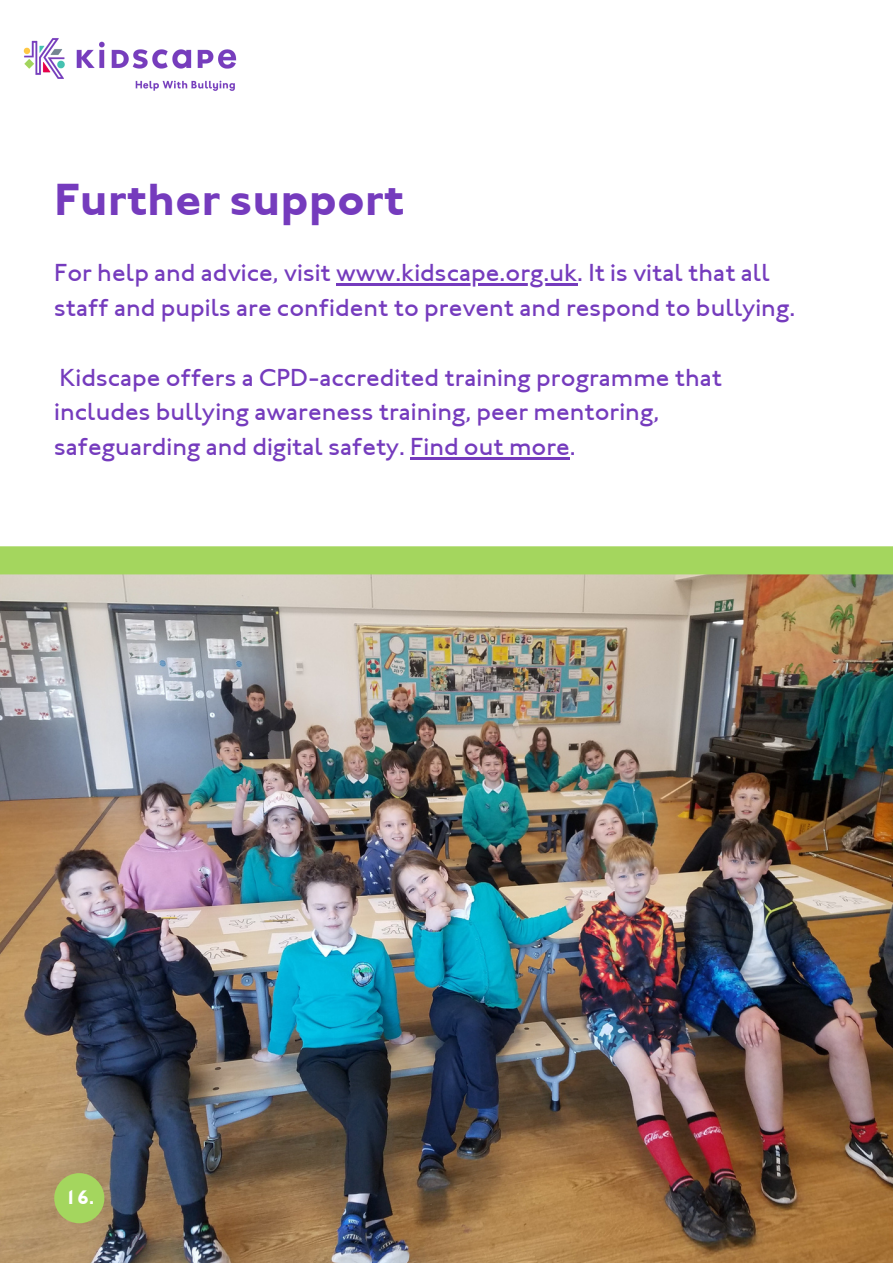
<style>
.page{position:relative;width:893px;height:1264px;background:#fff}
.page>*{position:absolute;margin:0;border:0;box-sizing:border-box;transform-origin:0 0}
.t1{font:46.5px "Johnston ITCTT Bold";color:#753bbd}
.t2{font:25.5px/34.8px "Johnston Md ITCTT";color:#753bbd}
.t3{font:20.25px "Johnston ITCTT Bold";color:#fff}
</style>
<div class="page">
<img style="left:0;top:574px;width:892px;height:688px">
<img style="left:23px;top:38px;width:214px;height:53px">
<hr style="left:336px;top:283px;width:241px;height:2px;background:#753bbd">
<hr style="left:410px;top:457px;width:160px;height:3px;background:#753bbd">
<div style="left:0;top:546px;width:892px;height:28px;background:#a4d65e"></div>
<div style="left:54px;top:1173px;width:50px;height:50px;background:#a4d65e;border-radius:50%"></div>
<p class="t1" style="left:54px;top:171px;width:351px">Further support</p>
<p class="t2" style="left:54px;top:255px;width:742px">For help and advice, visit www.kidscape.org.uk. It is vital that all staff and pupils are confident to prevent and respond to bullying.</p>
<p class="t2" style="left:54px;top:359px;width:669px">Kidscape offers a CPD-accredited training programme that includes bullying awareness training, peer mentoring, safeguarding and digital safety. Find out more.</p>
<p class="t3" style="left:65px;top:1185px;width:31px">16.</p>
</div>
